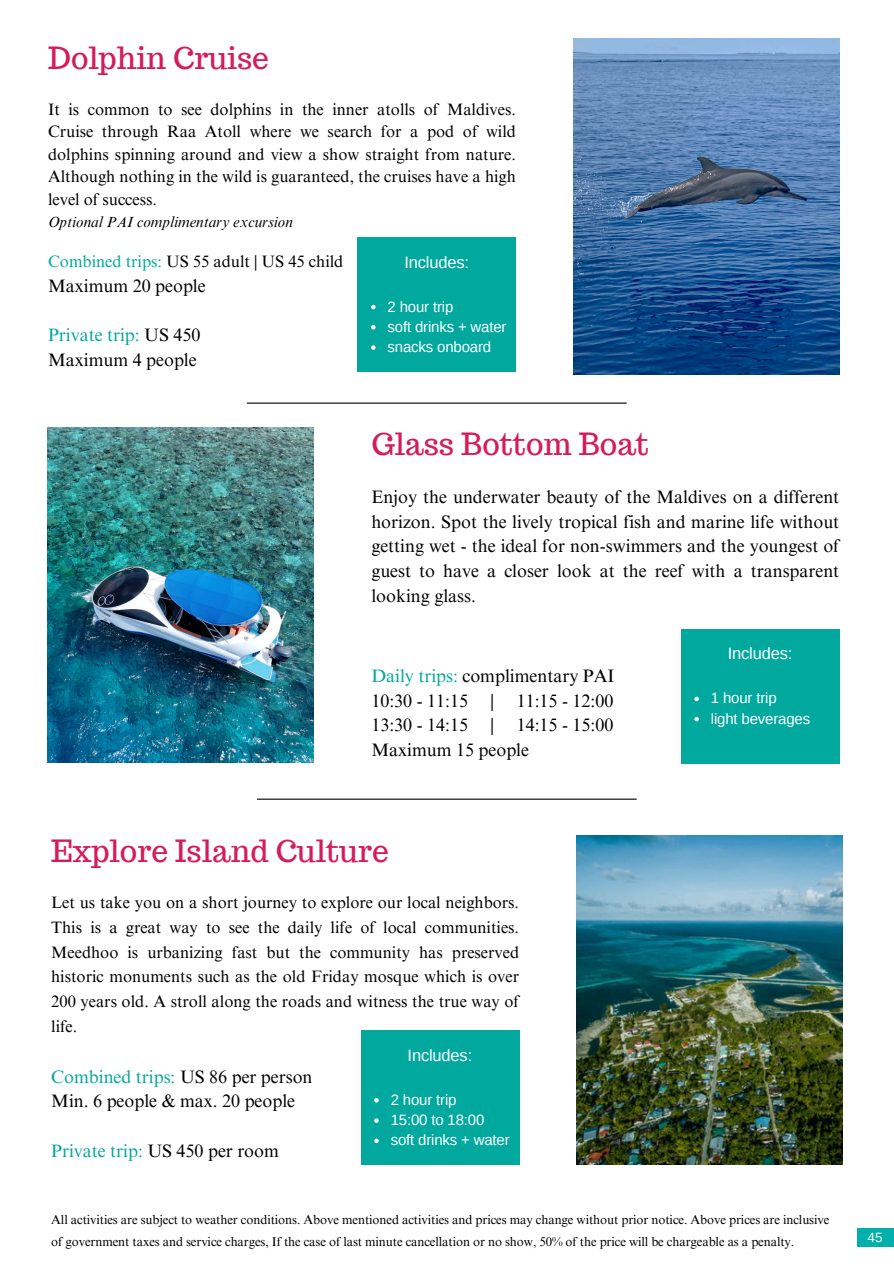
<style>
.page{position:relative;width:894px;height:1264px;background:#fff}
.page>*{position:absolute;margin:0;border:0;box-sizing:border-box;transform-origin:0 0}
.t1{font:30px "Trocchi";color:#d51c59}
.t2{font:18px/24.8px "Times NRMT Pro";color:#000}
.t3{font:18px "Times NRMT Pro";color:#00a89e}
.t4{font:16.5px/24.8px "Times NRMT Pro";color:#000;text-align:justify}
.t5{font:16.5px "Arimo";letter-spacing:-.01em;color:#fff}
.t6{font:15px "Arimo";letter-spacing:-.01em;color:#fff}
.t7{font:italic 15px "Times NRMT Pro";color:#000}
.t8{font:13.5px "Arimo";color:#fff}
.t9{font:12.75px/22.4px "Times NRMT Pro";letter-spacing:-.005em;color:#000}
.s1{color:#00a89e}
.s2{color:#000}
</style>
<div class="page">
<div style="left:357px;top:237px;width:159px;height:134px;background:#00a89e"></div>
<svg style="left:371px;top:305px;width:4px;height:4px"></svg>
<svg style="left:371px;top:325px;width:4px;height:4px"></svg>
<svg style="left:371px;top:345px;width:4px;height:5px"></svg>
<img style="left:573px;top:39px;width:266px;height:335px">
<div style="left:680px;top:629px;width:159px;height:134px;background:#00a89e"></div>
<svg style="left:694px;top:696px;width:4px;height:5px"></svg>
<svg style="left:694px;top:717px;width:4px;height:4px"></svg>
<hr style="left:247px;top:402px;width:379px;height:1px;background:#000">
<hr style="left:257px;top:798px;width:379px;height:1px;background:#000">
<div style="left:361px;top:1030px;width:158px;height:134px;background:#00a89e"></div>
<svg style="left:374px;top:1098px;width:4px;height:4px"></svg>
<svg style="left:374px;top:1118px;width:4px;height:4px"></svg>
<svg style="left:374px;top:1138px;width:4px;height:5px"></svg>
<img style="left:576px;top:835px;width:266px;height:329px">
<div style="left:856px;top:1228px;width:37px;height:18px;background:#00b0aa"></div>
<img style="left:48px;top:427px;width:265px;height:336px">
<p class="t1" style="left:48px;top:38px;width:222px">Dolphin Cruise</p>
<h1 class="t4" style="left:48px;top:100px;width:469px;line-height:22.5px">It is common to see dolphins in the inner atolls of Maldives.<br>Cruise through Raa Atoll where we search for a pod of wild dolphins spinning around and view a show straight from nature.<br>Although nothing in the wild is guaranteed, the cruises have a high level of success.</h1>
<h1 class="t7" style="left:48px;top:217px;width:246px">Optional PAI complimentary excursion</h1>
<h2 class="t4" style="left:48px;top:251px;width:297px"><span class="s1">Combined trips:</span> US 55 adult | US 45 child</h2>
<h2 class="t2" style="left:48px;top:275px;width:159px">Maximum 20 people</h2>
<h2 class="t2" style="left:48px;top:325px;width:154px"><span class="s1">Private trip:</span> US 450<br>Maximum 4 people</h2>
<h2 class="t5" style="left:404px;top:253px;width:66px">Includes:</h2>
<h2 class="t6" style="left:387px;top:298px;width:67px">2 hour trip</h2>
<p class="t6" style="left:387px;top:318px;width:120px">soft drinks + water</p>
<p class="t6" style="left:387px;top:338px;width:105px">snacks onboard</p>
<p class="t1" style="left:371px;top:424px;width:279px">Glass Bottom Boat</p>
<p class="t2" style="left:371px;top:486px;width:469px;text-align:justify">Enjoy the underwater beauty of the Maldives on a different horizon. Spot the lively tropical fish and marine life without getting wet - the ideal for non-swimmers and the youngest of guest to have a closer look at the reef with a transparent looking glass.</p>
<p class="t2" style="left:371px;top:665px;width:244px"><span class="s1">Daily trips:</span> complimentary PAI<br>10:30 - 11:15</p>
<p class="t2" style="left:490px;top:690px;width:5px">|</p>
<p class="t2" style="left:516px;top:690px;width:98px">11:15 - 12:00</p>
<p class="t2" style="left:371px;top:715px;width:98px">13:30 - 14:15</p>
<p class="t2" style="left:490px;top:715px;width:5px">|</p>
<p class="t2" style="left:371px;top:715px;width:243px;text-indent:145px">14:15 - 15:00<br>Maximum 15 people</p>
<h1 class="t5" style="left:727px;top:644px;width:66px">Includes:</h1>
<h2 class="t6" style="left:710px;top:689px;width:67px">1 hour trip</h2>
<h2 class="t6" style="left:710px;top:710px;width:101px">light beverages</h2>
<p class="t1" style="left:51px;top:831px;width:339px">Explore Island Culture</p>
<h2 class="t4" style="left:51px;top:892px;width:469px">Let us take you on a short journey to explore our local neighbors.<br>This is a great way to see the daily life of local communities.<br>Meedhoo is urbanizing fast but the community has preserved historic monuments such as the old Friday mosque which is over 200 years old. A stroll along the roads and witness the true way of life.</h2>
<p class="t2" style="left:51px;top:1066px;width:263px"><span class="s1">Combined trips:</span> US 86 per person<br>Min. 6 people &amp; max. 20 people</p>
<p class="t3" style="left:51px;top:1143px;width:229px">Private trip: <span class="s2">US 450 per room</span></p>
<h1 class="t5" style="left:407px;top:1045px;width:66px">Includes:</h1>
<h2 class="t6" style="left:390px;top:1091px;width:67px">2 hour trip</h2>
<h2 class="t6" style="left:390px;top:1111px;width:95px">15:00 to 18:00</h2>
<h2 class="t6" style="left:390px;top:1131px;width:120px">soft drinks + water</h2>
<p class="t9" style="left:51px;top:1210px;width:779px">All activities are subject to weather conditions. Above mentioned activities and prices may change without prior notice. Above prices are inclusive of government taxes and service charges, If the case of last minute cancellation or no show, 50% of the price will be chargeable as a penalty.</p>
<p class="t8" style="left:867px;top:1229px;width:17px">45</p>
</div>
